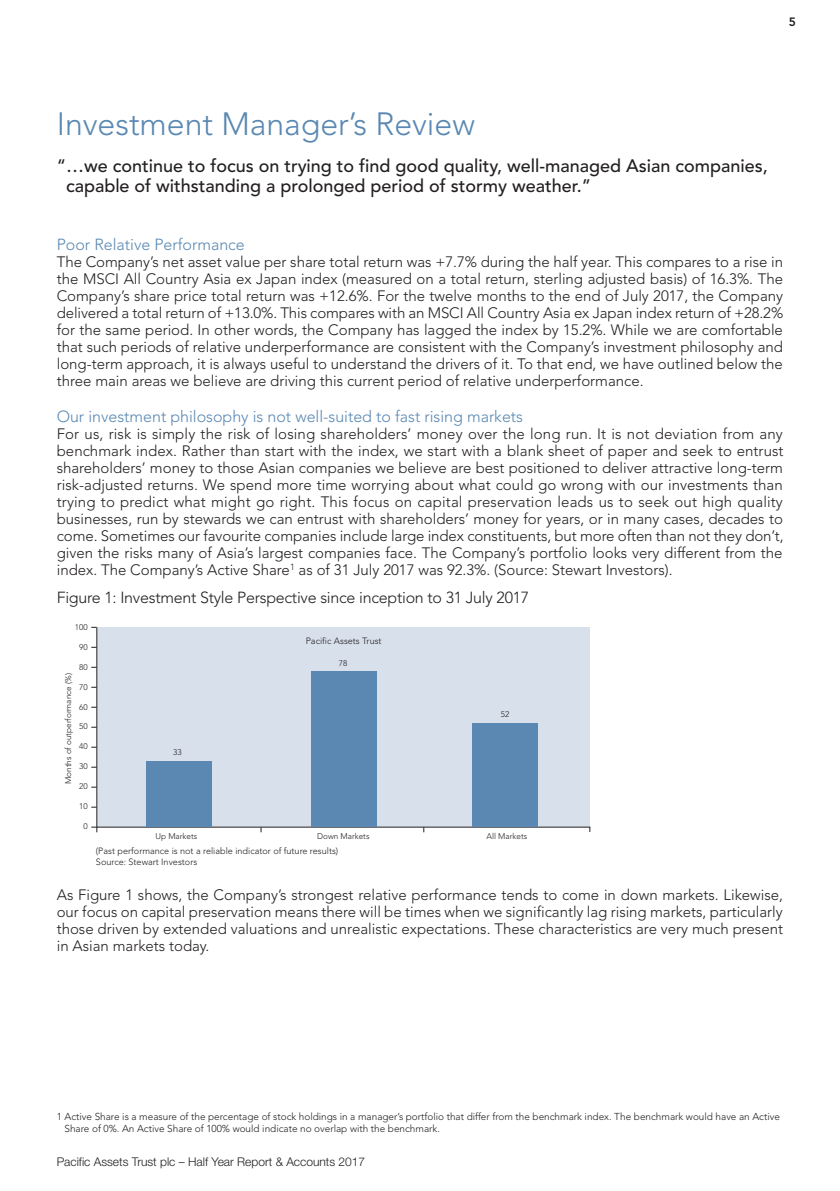
<style>
.page{position:relative;width:840px;height:1191px;background:#fff}
.page>*{position:absolute;margin:0;border:0;box-sizing:border-box;transform-origin:0 0}
.t1{font:300 32px "Avenir";color:#5a88b2}
.t2{font:500 18px/20px "Avenir";color:#231f20}
.t3{font:300 16px "Avenir";color:#5a88b2}
.t4{font:300 16px "Avenir";letter-spacing:-.015em;color:#231f20}
.t5{font:300 15px/17px "Avenir";color:#231f20;text-align:justify}
.t6{font:300 12px "Helvetica Neue LT";color:#231f20}
.t7{font:800 12px "Avenir";color:#231f20}
.t8{font:300 10px/12px "Avenir";color:#231f20}
.t9{font:300 9.2px/11px "Avenir";color:#231f20}
.t10{font:300 8.2px "Avenir";color:#231f20}
</style>
<div class="page">
<div style="left:97px;top:627px;width:492px;height:200px;background:#d8e0ec"></div>
<hr style="left:97px;top:827px;width:493px;height:1px;background:#231f20">
<hr style="left:96px;top:627px;width:1px;height:200px;background:#231f20">
<div style="left:472px;top:723px;width:66px;height:104px;background:#5a88b2"></div>
<div style="left:310px;top:671px;width:66px;height:156px;background:#5a88b2"></div>
<div style="left:146px;top:761px;width:65px;height:66px;background:#5a88b2"></div>
<p class="t7" style="left:788px;top:14px;width:9px">5</p>
<h1 class="t1" style="left:57px;top:111px;width:419px">Investment Manager’s Review</h1>
<p class="t2" style="left:66px;top:157px;width:702px;text-indent:-9px">“…we continue to focus on trying to find good quality, well-managed Asian companies, capable of withstanding a prolonged period of stormy weather.”</p>
<p class="t3" style="left:57px;top:238px;width:189px">Poor Relative Performance</p>
<p class="t5" style="left:57px;top:254px;width:727px">The Company’s net asset value per share total return was +7.7% during the half year. This compares to a rise in the MSCI All Country Asia ex Japan index (measured on a total return, sterling adjusted basis) of 16.3%. The Company’s share price total return was +12.6%. For the twelve months to the end of July 2017, the Company delivered a total return of +13.0%. This compares with an MSCI All Country Asia ex Japan index return of +28.2% for the same period. In other words, the Company has lagged the index by 15.2%. While we are comfortable that such periods of relative underperformance are consistent with the Company’s investment philosophy and long-term approach, it is always useful to understand the drivers of it. To that end, we have outlined below the three main areas we believe are driving this current period of relative underperformance.</p>
<p class="t3" style="left:57px;top:409px;width:467px">Our investment philosophy is not well-suited to fast rising markets</p>
<p class="t5" style="left:57px;top:426px;width:728px">For us, risk is simply the risk of losing shareholders’ money over the long run. It is not deviation from any benchmark index. Rather than start with the index, we start with a blank sheet of paper and seek to entrust shareholders’ money to those Asian companies we believe are best positioned to deliver attractive long-term risk-adjusted returns. We spend more time worrying about what could go wrong with our investments than trying to predict what might go right. This focus on capital preservation leads us to seek out high quality businesses, run by stewards we can entrust with shareholders’ money for years, or in many cases, decades to come. Sometimes our favourite companies include large index constituents, but more often than not they don’t, given the risks many of Asia’s largest companies face. The Company’s portfolio looks very different from the index. The Company’s Active Share<sup>1</sup> as of 31 July 2017 was 92.3%. (Source: Stewart Investors).</p>
<p class="t4" style="left:57px;top:591px;width:473px">Figure 1: Investment Style Perspective since inception to 31 July 2017</p>
<p class="t10" style="left:75px;top:622px;width:14px">100</p>
<p class="t10" style="left:79px;top:642px;width:10px">90</p>
<p class="t10" style="left:79px;top:662px;width:10px">80</p>
<p class="t10" style="left:64px;top:784px;width:112px;rotate:-90deg">Months of outperformance (%)</p>
<p class="t10" style="left:79px;top:682px;width:10px">70</p>
<p class="t10" style="left:79px;top:702px;width:10px">60</p>
<p class="t10" style="left:79px;top:722px;width:10px">50</p>
<p class="t10" style="left:79px;top:742px;width:10px">40</p>
<p class="t10" style="left:79px;top:762px;width:10px">30</p>
<p class="t10" style="left:79px;top:781px;width:10px">20</p>
<p class="t10" style="left:79px;top:801px;width:10px">10</p>
<p class="t10" style="left:83px;top:821px;width:6px">0</p>
<p class="t9" style="left:305px;top:635px;width:77px">Pacific Assets Trust</p>
<p class="t10" style="left:173px;top:747px;width:10px">33</p>
<p class="t10" style="left:155px;top:831px;width:43px">Up Markets</p>
<p class="t10" style="left:338px;top:658px;width:10px">78</p>
<p class="t10" style="left:500px;top:709px;width:10px">52</p>
<p class="t10" style="left:317px;top:831px;width:54px">Down Markets</p>
<p class="t10" style="left:486px;top:831px;width:42px">All Markets</p>
<p class="t9" style="left:96px;top:845px;width:244px">(Past performance is not a reliable indicator of future results)<br>Source: Stewart Investors</p>
<p class="t5" style="left:57px;top:887px;width:727px">As Figure 1 shows, the Company’s strongest relative performance tends to come in down markets. Likewise, our focus on capital preservation means there will be times when we significantly lag rising markets, particularly those driven by extended valuations and unrealistic expectations. These characteristics are very much present in Asian markets today.</p>
<p class="t8" style="left:64px;top:1111px;width:716px;text-indent:-8px">1 Active Share is a measure of the percentage of stock holdings in a manager’s portfolio that differ from the benchmark index. The benchmark would have an Active<br>Share of 0%. An Active Share of 100% would indicate no overlap with the benchmark.</p>
<p class="t6" style="left:57px;top:1157px;width:310px">Pacific Assets Trust plc – Half Year Report &amp; Accounts 2017</p>
</div>
